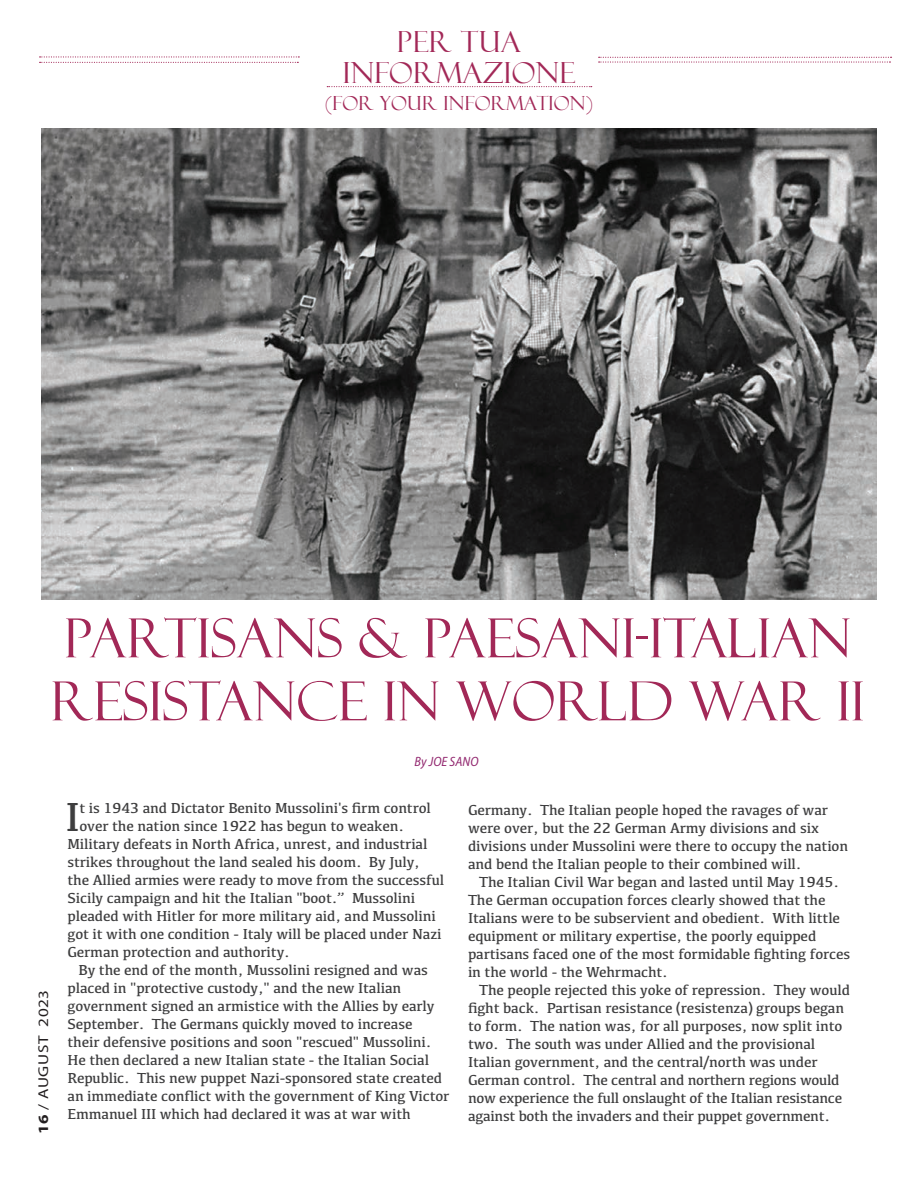
<style>
.page{position:relative;width:918px;height:1188px;background:#fff}
.page>*{position:absolute;margin:0;border:0;box-sizing:border-box;transform-origin:0 0}
.t1{font:54px "Felix Titling";color:#a22857}
.t2{font:42px "Kefa";color:#3e3e3f}
.t3{font:29.1px/30.3px "Felix Titling";letter-spacing:.01em;color:#a22857;text-align:center}
.t4{font:19.5px "Felix Titling";letter-spacing:.01em;color:#a22857}
.t5{font:15px/18px "Kefa";letter-spacing:-.01em;color:#3e3e3f}
.t6{font:14.25px "Myriad Pro";letter-spacing:.035em;color:#231f20;scale:1.2 1}
.t7{font:italic semi-condensed 13.5px "Myriad Pro";color:#932970}
.s1{font-weight:700}
</style>
<div class="page">
<svg style="left:327px;top:86px;width:265px;height:1px"></svg>
<svg style="left:599px;top:57px;width:293px;height:6px"></svg>
<svg style="left:40px;top:56px;width:259px;height:7px"></svg>
<img style="left:41px;top:129px;width:835px;height:470px">
<p class="t3" style="left:343px;top:27px;width:234px">PER TUA<br>INFORMAZIONE</p>
<p class="t4" style="left:325px;top:92px;width:269px">(FOR YOUR INFORMATION)</p>
<p class="t1" style="left:64px;top:607px;width:789px">PARTISANS &amp; PAESANI-ITALIAN</p>
<p class="t1" style="left:50px;top:670px;width:816px">RESISTANCE IN WORLD WAR II</p>
<p class="t6" style="left:35px;top:1134px;width:122px;rotate:-90deg"><span class="s1">16</span> / AUGUST 2023</p>
<p class="t7" style="left:414px;top:754px;width:65px">By JOE SANO</p>
<p class="t2" style="left:65px;top:791px;width:16px">I</p>
<p class="t5" style="left:80px;top:799px;width:353px">t is 1943 and Dictator Benito Mussolini's firm control</p>
<p class="t5" style="left:80px;top:817px;width:326px">over the nation since 1922 has begun to weaken.</p>
<p class="t5" style="left:68px;top:835px;width:362px">Military defeats in North Africa, unrest, and industrial</p>
<p class="t5" style="left:68px;top:853px;width:354px">strikes throughout the land sealed his doom. By July,</p>
<p class="t5" style="left:68px;top:871px;width:378px">the Allied armies were ready to move from the successful</p>
<p class="t5" style="left:68px;top:889px;width:349px">Sicily campaign and hit the Italian "boot.” Mussolini</p>
<p class="t5" style="left:68px;top:907px;width:370px">pleaded with Hitler for more military aid, and Mussolini</p>
<p class="t5" style="left:68px;top:925px;width:376px">got it with one condition - Italy will be placed under Nazi</p>
<p class="t5" style="left:68px;top:943px;width:224px">German protection and authority.</p>
<p class="t5" style="left:68px;top:961px;width:384px;text-indent:11px">By the end of the month, Mussolini resigned and was placed in "protective custody," and the new Italian government signed an armistice with the Allies by early September. The Germans quickly moved to increase<br>their defensive positions and soon "rescued" Mussolini.<br>He then declared a new Italian state - the Italian Social Republic. This new puppet Nazi-sponsored state created an immediate conflict with the government of King Victor Emmanuel III which had declared it was at war with</p>
<p class="t5" style="left:468px;top:800px;width:382px">Germany. The Italian people hoped the ravages of war were over, but the 22 German Army divisions and six divisions under Mussolini were there to occupy the nation and bend the Italian people to their combined will.</p>
<p class="t5" style="left:468px;top:872px;width:384px;text-indent:11px">The Italian Civil War began and lasted until May 1945.<br>The German occupation forces clearly showed that the Italians were to be subservient and obedient. With little equipment or military expertise, the poorly equipped partisans faced one of the most formidable fighting forces in the world - the Wehrmacht.</p>
<p class="t5" style="left:468px;top:980px;width:384px;text-indent:11px">The people rejected this yoke of repression. They would fight back. Partisan resistance (resistenza) groups began to form. The nation was, for all purposes, now split into two. The south was under Allied and the provisional Italian government, and the central/north was under German control. The central and northern regions would now experience the full onslaught of the Italian resistance against both the invaders and their puppet government.</p>
</div>
